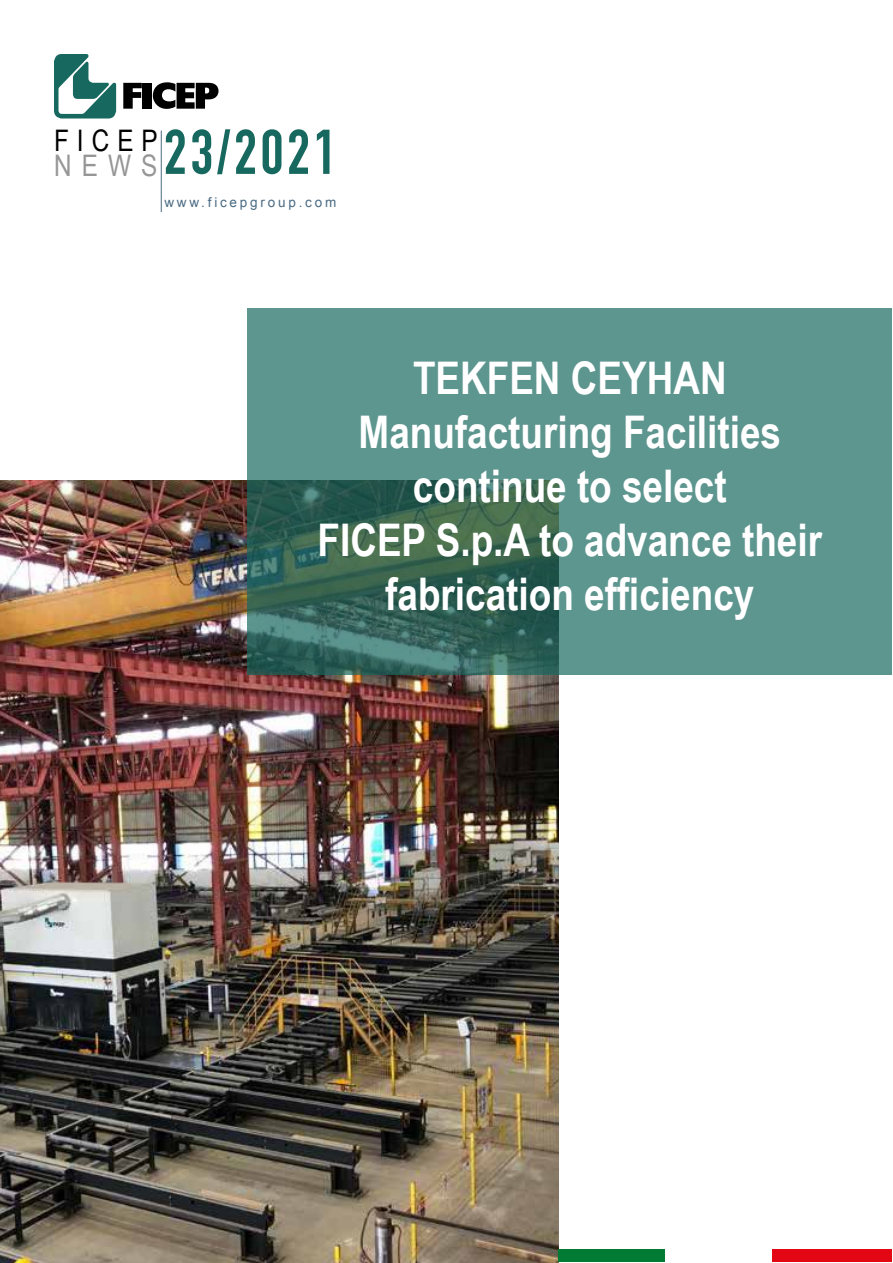
<style>
.page{position:relative;width:893px;height:1263px;background:#fff}
.page>*{position:absolute;margin:0;border:0;box-sizing:border-box;transform-origin:0 0}
.t1{font:700 62.1px "DIN Condensed";letter-spacing:.055em;color:#17685f}
.t2{font:700 45px/54px "Arial Narrow";color:#fff;text-align:center}
.t3{font:29.7px "Arial Narrow";letter-spacing:.27em;color:#000}
.t4{font:13.5px "Arial";letter-spacing:.205em;color:#4a6a82}
.s1{font-family:"Arial Narrow";font-weight:400;font-size:29.7px;color:#979696}
</style>
<div class="page">
<img style="left:0;top:481px;width:558px;height:782px">
<div style="left:558px;top:1249px;width:107px;height:13px;background:#007b34"></div>
<div style="left:772px;top:1249px;width:119px;height:13px;background:#e30613"></div>
<hr style="left:161px;top:131px;width:1px;height:81px;background:#4a6a82">
<svg style="left:54px;top:54px;width:62px;height:64px"></svg>
<svg style="left:123px;top:83px;width:19px;height:26px"></svg>
<div style="left:143px;top:83px;width:9px;height:26px;background:#000"></div>
<svg style="left:153px;top:82px;width:65px;height:27px"></svg>
<svg style="left:247px;top:308px;width:645px;height:366px;background:#528880"></svg>
<p class="t3" style="left:54px;top:119px;width:105px">FICEP</p>
<h1 class="t1" style="left:54px;top:110px;width:284px"><span class="s1">N E W S</span> 23/2021</h1>
<p class="t4" style="left:164px;top:194px;width:173px">www.ficepgroup.com</p>
<p class="t2" style="left:318px;top:349px;width:506px">TEKFEN CEYHAN<br>Manufacturing Facilities continue to select<br>FICEP S.p.A to advance their fabrication efficiency</p>
</div>
